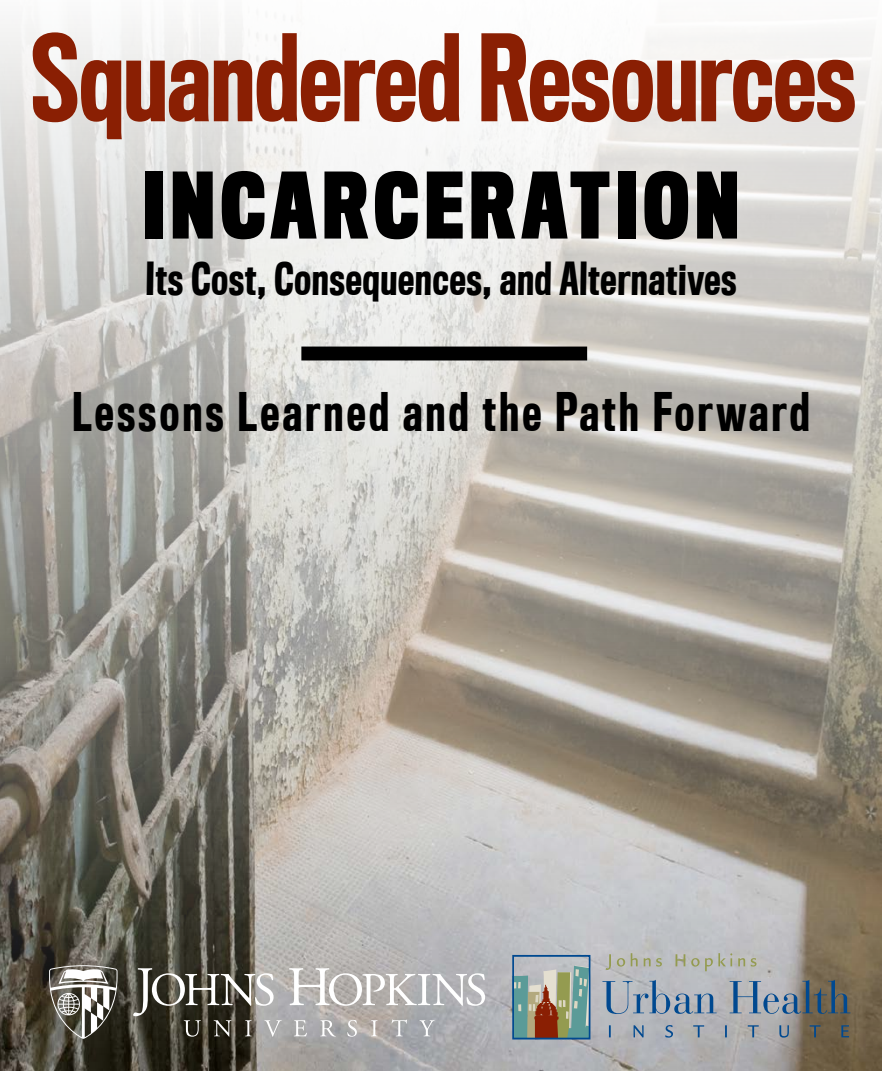
<style>
.page{position:relative;width:882px;height:1071px;background:#fff}
.page>*{position:absolute;margin:0;border:0;box-sizing:border-box;transform-origin:0 0}
.t1{font:500 110.25px "Titling Gothic FB Comp";color:#8a1f03}
.t2{font:700 84px "Titling Gothic FB Comp";letter-spacing:.07em;color:#000}
.t3{font:500 49px "Titling Gothic FB Comp";letter-spacing:.07em;color:#000}
.t4{font:500 42px "Titling Gothic FB Comp";letter-spacing:.02em;color:#000}
</style>
<div class="page">
<img style="left:0;top:24px;width:882px;height:1047px">
<svg style="left:515px;top:966px;width:76px;height:73px;background:#939783"></svg>
<div style="left:512px;top:955px;width:78px;height:84px;border:2px solid #004990"></div>
<svg style="left:606px;top:953px;width:151px;height:18px;background:#b6b8af"></svg>
<svg style="left:602px;top:980px;width:248px;height:34px;background:#8794a2"></svg>
<svg style="left:609px;top:1025px;width:240px;height:13px;background:#919699"></svg>
<svg style="left:294px;top:1020px;width:13px;height:16px"></svg>
<svg style="left:320px;top:1020px;width:16px;height:17px"></svg>
<svg style="left:347px;top:1020px;width:10px;height:17px"></svg>
<svg style="left:371px;top:1020px;width:7px;height:16px"></svg>
<svg style="left:392px;top:1019px;width:15px;height:17px"></svg>
<svg style="left:420px;top:1020px;width:15px;height:16px"></svg>
<svg style="left:49px;top:965px;width:69px;height:74px"></svg>
<svg style="left:133px;top:968px;width:149px;height:69px;background:#6b6960"></svg>
<svg style="left:289px;top:968px;width:196px;height:38px"></svg>
<div style="left:302px;top:347px;width:284px;height:13px;background:#000"></div>
<h1 class="t1" style="left:32px;top:11px;width:826px">Squandered Resources</h1>
<h2 class="t2" style="left:143px;top:155px;width:598px">INCARCERATION</h2>
<p class="t4" style="left:146px;top:253px;width:593px">Its Cost, Consequences, and Alternatives</p>
<p class="t3" style="left:72px;top:382px;width:739px">Lessons Learned and the Path Forward</p>
</div>
